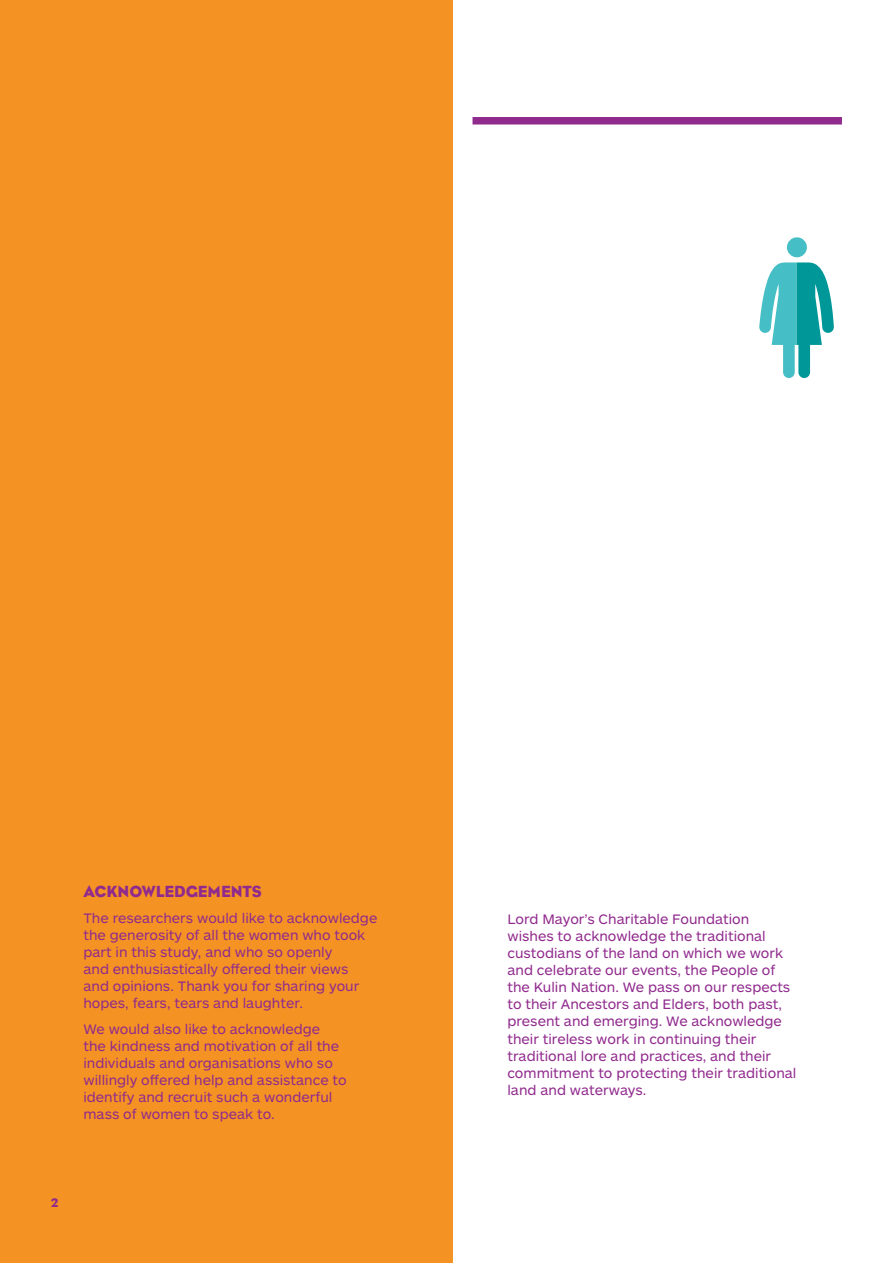
<style>
.page{position:relative;width:893px;height:1263px;background:#fff}
.page>*{position:absolute;margin:0;border:0;box-sizing:border-box;transform-origin:0 0}
.t1{font:16.5px "Eagle";color:#902a8d}
.t2{font:14.25px/17.1px "ARS Maquette Pro";color:#902a8d}
.t3{font:12.6px "Eagle";color:#902a8d}
</style>
<div class="page">
<div style="left:0;top:0;width:453px;height:1263px;background:#f49323"></div>
<div style="left:472px;top:117px;width:370px;height:8px;background:#902a8d"></div>
<div style="left:787px;top:237px;width:20px;height:20px;background:#45bfc5;border-radius:50%"></div>
<svg style="left:759px;top:262px;width:75px;height:116px"></svg>
<p class="t1" style="left:83px;top:881px;width:180px">ACKNOWLEDGEMENTS</p>
<p class="t2" style="left:83px;top:908px;width:295px">The researchers would like to acknowledge the generosity of all the women who took part in this study, and who so openly<br>and enthusiastically offered their views and opinions. Thank you for sharing your hopes, fears, tears and laughter.</p>
<p class="t2" style="left:83px;top:1020px;width:265px">We would also like to acknowledge<br>the kindness and motivation of all the individuals and organisations who so willingly offered help and assistance to identify and recruit such a wonderful mass of women to speak to.</p>
<p class="t3" style="left:51px;top:1195px;width:9px">2</p>
<p class="t2" style="left:507px;top:910px;width:291px">Lord Mayor’s Charitable Foundation wishes to acknowledge the traditional custodians of the land on which we work and celebrate our events, the People of the Kulin Nation. We pass on our respects to their Ancestors and Elders, both past, present and emerging. We acknowledge their tireless work in continuing their traditional lore and practices, and their commitment to protecting their traditional land and waterways.</p>
</div>
